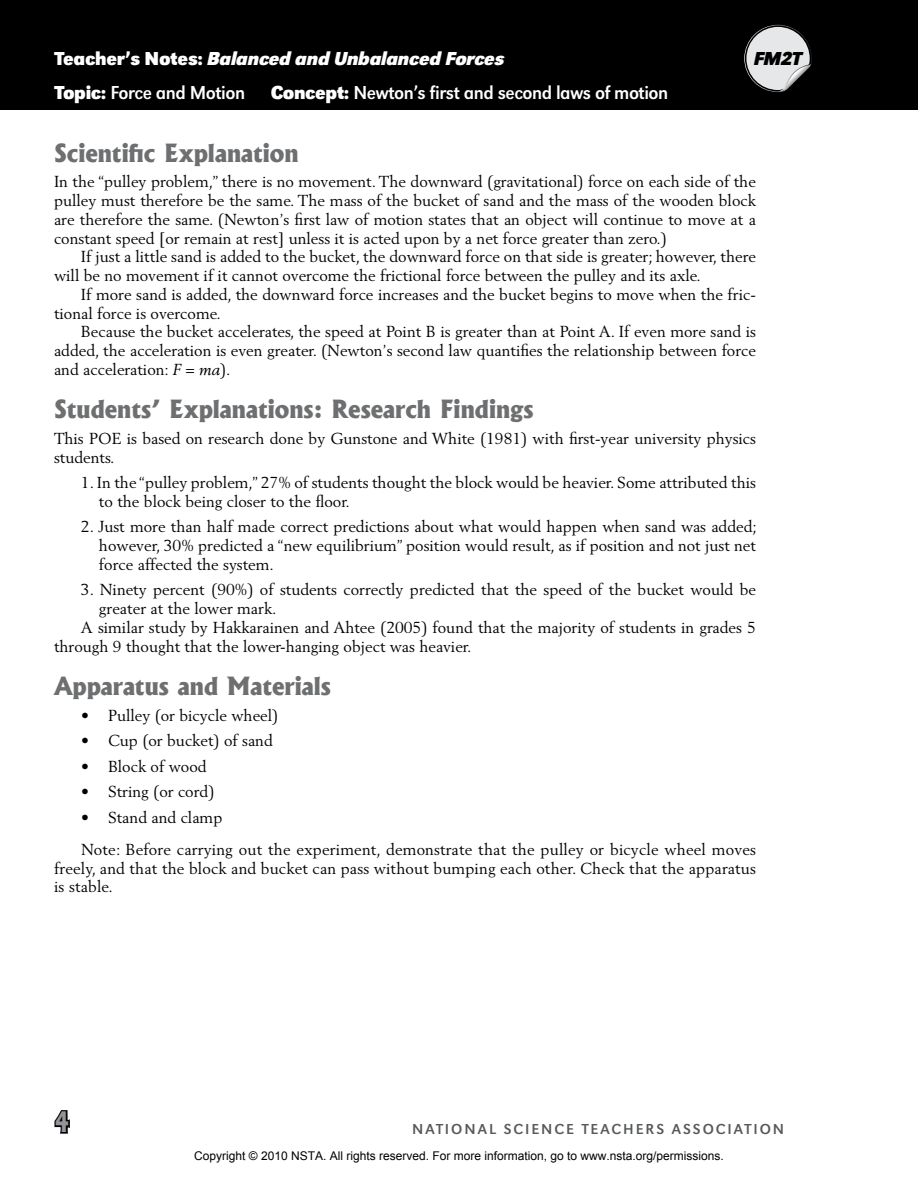
<style>
.page{position:relative;width:918px;height:1188px;background:#fff}
.page>*{position:absolute;margin:0;border:0;box-sizing:border-box;transform-origin:0 0}
.t1{font:800 27px "Albertus";color:#939598;scale:.8 1}
.t2{font:800 24px "Albertus";color:#6d6f71}
.t3{font:19.5px "URW Grotesk T Regu Narr";letter-spacing:-.025em;color:#fff}
.t4{font:19.5px "URW Grotesk T Bold Narr Obli";letter-spacing:-.015em;color:#fff}
.t5{font:19.5px "URW Grotesk T Bold Narr Obli";color:#000}
.t6{font:15.75px/18.8px "Berling LT Std";color:#000}
.t7{font:15px "URW Grotesk T";letter-spacing:.13em;color:#58595b}
.t8{font:12px "Arial";color:#000}
.s1{font-family:"URW Grotesk T Bold Narr"}
.s2{font-style:italic}
</style>
<div class="page">
<svg style="left:54px;top:1110px;width:16px;height:24px"></svg>
<div style="left:0;top:0;width:918px;height:109px;background:#000"></div>
<svg style="left:744px;top:25px;width:68px;height:85px"></svg>
<p class="t4" style="left:55px;top:47px;width:451px"><span class="s1">Teacher’s Notes:</span> Balanced and Unbalanced Forces</p>
<p class="t5" style="left:754px;top:47px;width:49px">FM2T</p>
<p class="t3" style="left:55px;top:81px;width:192px"><span class="s1">Topic:</span> Force and Motion</p>
<p class="t3" style="left:271px;top:81px;width:399px"><span class="s1">Concept:</span> Newton’s first and second laws of motion</p>
<h2 class="t2" style="left:54px;top:138px;width:246px">Scientific Explanation</h2>
<p class="t6" style="left:54px;top:172px;width:704px;text-align:justify">In the “pulley problem,” there is no movement. The downward (gravitational) force on each side of the pulley must therefore be the same. The mass of the bucket of sand and the mass of the wooden block are therefore the same. (Newton’s first law of motion states that an object will continue to move at a constant speed [or remain at rest] unless it is acted upon by a net force greater than zero.)</p>
<p class="t6" style="left:54px;top:247px;width:704px;text-indent:27px">If just a little sand is added to the bucket, the downward force on that side is greater; however, there will be no movement if it cannot overcome the frictional force between the pulley and its axle.</p>
<p class="t6" style="left:54px;top:285px;width:703px;text-indent:27px">If more sand is added, the downward force increases and the bucket begins to move when the fric&shy;tional force is overcome.</p>
<p class="t6" style="left:54px;top:322px;width:704px;text-align:justify;text-indent:27px">Because the bucket accelerates, the speed at Point B is greater than at Point A. If even more sand is added, the acceleration is even greater. (Newton’s second law quantifies the relationship between force and acceleration: <span class="s2">F</span> = <span class="s2">ma</span>).</p>
<h2 class="t2" style="left:54px;top:394px;width:481px">Students’ Explanations: Research Findings</h2>
<p class="t6" style="left:54px;top:429px;width:703px">This POE is based on research done by Gunstone and White (1981) with first-year university physics students.</p>
<p class="t6" style="left:99px;top:473px;width:658px;text-indent:-18px">1. In the “pulley problem,” 27% of students thought the block would be heavier. Some attributed this to the block being closer to the floor.</p>
<p class="t6" style="left:99px;top:517px;width:659px;text-align:justify;text-indent:-18px">2. Just more than half made correct predictions about what would happen when sand was added; however, 30% predicted a “new equilibrium” position would result, as if position and not just net force affected the system.</p>
<p class="t6" style="left:81px;top:580px;width:677px">3. Ninety percent (90%) of students correctly predicted that the speed of the bucket would be</p>
<p class="t6" style="left:99px;top:599px;width:179px">greater at the lower mark.</p>
<p class="t6" style="left:81px;top:618px;width:676px">A similar study by Hakkarainen and Ahtee (2005) found that the majority of students in grades 5</p>
<p class="t6" style="left:54px;top:636px;width:419px">through 9 thought that the lower-hanging object was heavier.</p>
<h2 class="t2" style="left:54px;top:671px;width:279px">Apparatus and Materials</h2>
<p class="t6" style="left:81px;top:706px;width:199px">• Pulley (or bicycle wheel)</p>
<p class="t6" style="left:81px;top:731px;width:193px">• Cup (or bucket) of sand</p>
<p class="t6" style="left:81px;top:757px;width:127px">• Block of wood</p>
<p class="t6" style="left:81px;top:782px;width:135px">• String (or cord)</p>
<p class="t6" style="left:81px;top:801px;width:677px;line-height:32.2px">• Stand and clamp<br>Note: Before carrying out the experiment, demonstrate that the pulley or bicycle wheel moves</p>
<p class="t6" style="left:54px;top:859px;width:703px">freely, and that the block and bucket can pass without bumping each other. Check that the apparatus is stable.</p>
<h1 class="t1" style="left:55px;top:1105px;width:19px">4</h1>
<p class="t7" style="left:412px;top:1120px;width:131px">NAT IONAL SCIENCE</p>
<p class="t7" style="left:582px;top:1120px;width:20px">TEAC</p>
<p class="t7" style="left:623px;top:1120px;width:160px">HERS ASSOCIAT ION</p>
<p class="t8" style="left:194px;top:1148px;width:531px">Copyright © 2010 NSTA. All rights reserved. For more information, go to www.nsta.org/permissions.</p>
</div>
